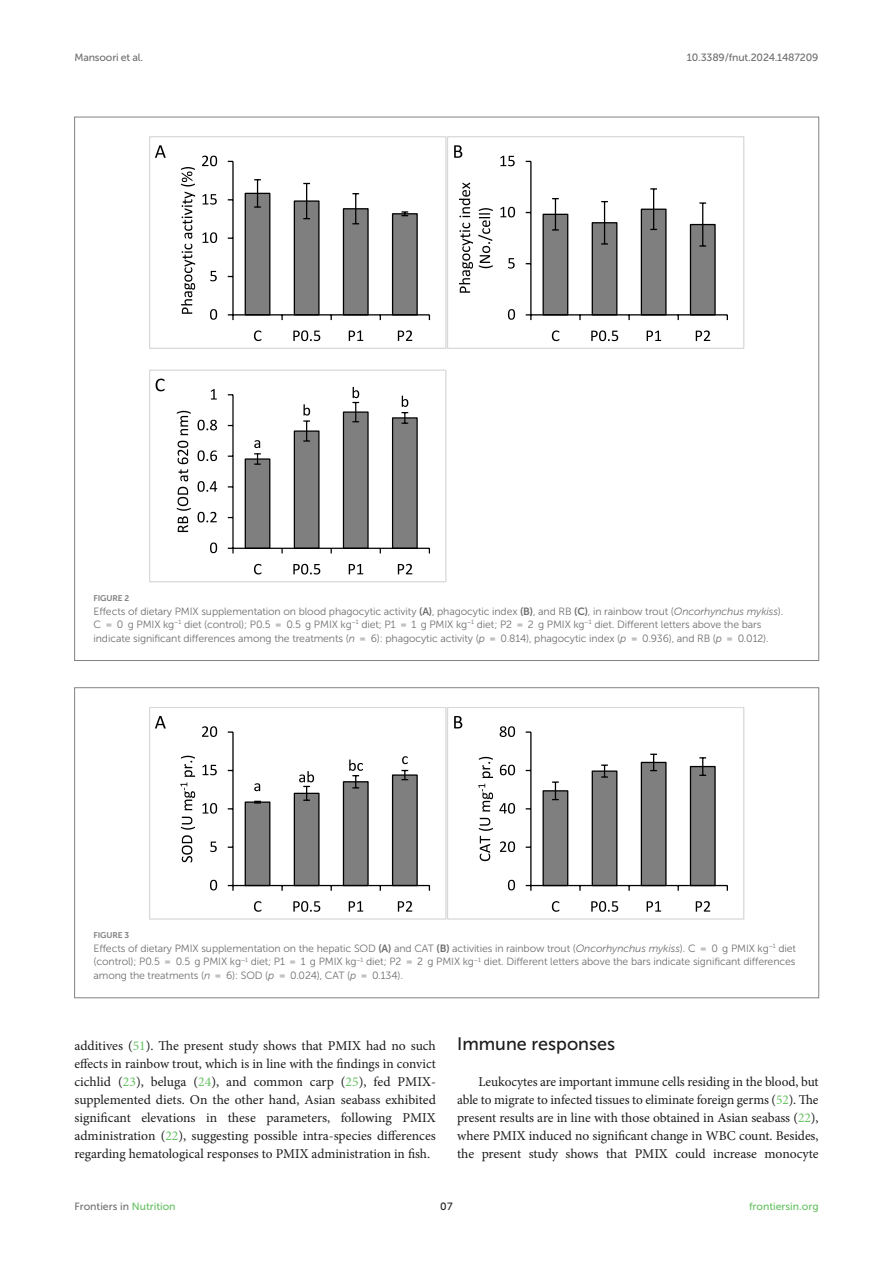
<style>
.page{position:relative;width:893px;height:1263px;background:#fff}
.page>*{position:absolute;margin:0;border:0;box-sizing:border-box;transform-origin:0 0}
.HEAD_2{font:18px "Museo Sans 500";color:#1b1c1b}
.TEXT_FLUSH{font:13.5px/18px "Minion Pro";letter-spacing:-.005em;color:#1b1c1b;text-align:justify}
.FIG_LEG{font:10.5px/13.5px "Museo Sans 300";letter-spacing:-.01em;color:#706f70}
.t1{font:10.5px "Museo Sans 500";letter-spacing:-.015em;color:#706f70}
.t2{font:10.5px "Museo Sans 500";color:#65c161}
.t3{font:10.5px "Museo Sans 500";color:#1b1c1b}
.FIG_HD{font:8.25px "Museo Sans 700";letter-spacing:-.01em;color:#7e7f7f}
.s1{font-family:"Museo Sans 700"}
.s2{font-style:italic}
.s3{color:#65c161}
</style>
<div class="page">
<hr style="left:232px;top:161px;width:2px;height:154px;background:#000">
<hr style="left:233px;top:314px;width:196px;height:1px;background:#000">
<svg style="left:228px;top:314px;width:6px;height:6px"></svg>
<svg style="left:244px;top:179px;width:174px;height:141px"></svg>
<svg style="left:210px;top:309px;width:7px;height:11px"></svg>
<svg style="left:210px;top:271px;width:7px;height:10px"></svg>
<svg style="left:202px;top:232px;width:15px;height:11px"></svg>
<svg style="left:202px;top:194px;width:15px;height:11px"></svg>
<svg style="left:202px;top:156px;width:15px;height:10px"></svg>
<svg style="left:254px;top:330px;width:7px;height:11px"></svg>
<svg style="left:293px;top:330px;width:27px;height:11px"></svg>
<svg style="left:349px;top:330px;width:14px;height:11px"></svg>
<svg style="left:398px;top:330px;width:14px;height:11px"></svg>
<svg style="left:181px;top:167px;width:14px;height:147px"></svg>
<svg style="left:155px;top:145px;width:11px;height:13px"></svg>
<div style="left:149px;top:137px;width:297px;height:212px;border:1px solid #d9d9d9"></div>
<hr style="left:530px;top:161px;width:2px;height:154px;background:#000">
<hr style="left:531px;top:314px;width:196px;height:1px;background:#000">
<svg style="left:526px;top:314px;width:6px;height:6px"></svg>
<svg style="left:542px;top:188px;width:174px;height:132px"></svg>
<svg style="left:508px;top:309px;width:7px;height:11px"></svg>
<svg style="left:508px;top:258px;width:7px;height:11px"></svg>
<svg style="left:500px;top:207px;width:15px;height:10px"></svg>
<svg style="left:500px;top:156px;width:15px;height:10px"></svg>
<svg style="left:552px;top:330px;width:7px;height:11px"></svg>
<svg style="left:591px;top:330px;width:27px;height:11px"></svg>
<svg style="left:647px;top:331px;width:14px;height:10px"></svg>
<svg style="left:696px;top:330px;width:14px;height:11px"></svg>
<svg style="left:459px;top:183px;width:34px;height:110px"></svg>
<svg style="left:454px;top:145px;width:8px;height:13px"></svg>
<div style="left:447px;top:137px;width:297px;height:212px;border:1px solid #d9d9d9"></div>
<div style="left:245px;top:459px;width:25px;height:89px;background:#7f7f7f"></div>
<div style="left:245px;top:458px;width:25px;height:91px;border:1px solid #000"></div>
<div style="left:294px;top:431px;width:25px;height:117px;background:#7f7f7f"></div>
<div style="left:294px;top:430px;width:26px;height:119px;border:1px solid #000"></div>
<div style="left:343px;top:412px;width:25px;height:136px;background:#7f7f7f"></div>
<div style="left:343px;top:411px;width:26px;height:138px;border:1px solid #000"></div>
<div style="left:393px;top:418px;width:24px;height:130px;background:#7f7f7f"></div>
<div style="left:392px;top:417px;width:26px;height:132px;border:1px solid #000"></div>
<hr style="left:232px;top:395px;width:2px;height:153px;background:#000">
<hr style="left:233px;top:548px;width:196px;height:1px;background:#000">
<svg style="left:228px;top:548px;width:6px;height:5px"></svg>
<svg style="left:254px;top:440px;width:7px;height:25px"></svg>
<svg style="left:303px;top:404px;width:7px;height:38px"></svg>
<svg style="left:352px;top:387px;width:7px;height:35px"></svg>
<svg style="left:402px;top:396px;width:6px;height:28px"></svg>
<svg style="left:210px;top:542px;width:7px;height:11px"></svg>
<svg style="left:198px;top:512px;width:19px;height:10px"></svg>
<svg style="left:198px;top:481px;width:19px;height:11px"></svg>
<svg style="left:198px;top:450px;width:19px;height:11px"></svg>
<svg style="left:198px;top:420px;width:19px;height:10px"></svg>
<svg style="left:211px;top:389px;width:6px;height:11px"></svg>
<svg style="left:254px;top:564px;width:7px;height:10px"></svg>
<svg style="left:293px;top:564px;width:27px;height:10px"></svg>
<svg style="left:349px;top:564px;width:14px;height:10px"></svg>
<svg style="left:398px;top:564px;width:14px;height:10px"></svg>
<svg style="left:177px;top:487px;width:14px;height:45px"></svg>
<svg style="left:178px;top:441px;width:10px;height:40px"></svg>
<svg style="left:177px;top:411px;width:14px;height:24px"></svg>
<svg style="left:156px;top:379px;width:9px;height:12px"></svg>
<div style="left:149px;top:369px;width:297px;height:213px;border:1px solid #d9d9d9"></div>
<hr style="left:232px;top:732px;width:2px;height:153px;background:#000">
<hr style="left:233px;top:885px;width:196px;height:1px;background:#000">
<svg style="left:228px;top:885px;width:6px;height:6px"></svg>
<svg style="left:244px;top:756px;width:174px;height:135px"></svg>
<svg style="left:210px;top:880px;width:7px;height:10px"></svg>
<svg style="left:210px;top:841px;width:7px;height:11px"></svg>
<svg style="left:202px;top:803px;width:15px;height:11px"></svg>
<svg style="left:202px;top:765px;width:15px;height:10px"></svg>
<svg style="left:202px;top:726px;width:15px;height:11px"></svg>
<svg style="left:254px;top:901px;width:7px;height:11px"></svg>
<svg style="left:293px;top:901px;width:27px;height:11px"></svg>
<svg style="left:349px;top:901px;width:14px;height:11px"></svg>
<svg style="left:398px;top:901px;width:14px;height:11px"></svg>
<svg style="left:181px;top:817px;width:14px;height:45px"></svg>
<svg style="left:180px;top:756px;width:15px;height:54px"></svg>
<svg style="left:155px;top:716px;width:11px;height:12px"></svg>
<div style="left:149px;top:707px;width:297px;height:213px;border:1px solid #d9d9d9"></div>
<hr style="left:530px;top:732px;width:2px;height:153px;background:#000">
<hr style="left:531px;top:885px;width:196px;height:1px;background:#000">
<svg style="left:526px;top:885px;width:6px;height:6px"></svg>
<svg style="left:542px;top:754px;width:174px;height:137px"></svg>
<svg style="left:508px;top:880px;width:7px;height:10px"></svg>
<svg style="left:500px;top:841px;width:15px;height:11px"></svg>
<svg style="left:499px;top:803px;width:16px;height:11px"></svg>
<svg style="left:500px;top:765px;width:15px;height:10px"></svg>
<svg style="left:500px;top:726px;width:15px;height:11px"></svg>
<svg style="left:552px;top:901px;width:7px;height:11px"></svg>
<svg style="left:591px;top:901px;width:27px;height:11px"></svg>
<svg style="left:647px;top:901px;width:14px;height:11px"></svg>
<svg style="left:696px;top:901px;width:14px;height:11px"></svg>
<svg style="left:479px;top:818px;width:14px;height:43px"></svg>
<svg style="left:478px;top:784px;width:15px;height:27px"></svg>
<svg style="left:479px;top:757px;width:14px;height:21px"></svg>
<svg style="left:454px;top:716px;width:8px;height:12px"></svg>
<div style="left:447px;top:707px;width:297px;height:213px;border:1px solid #d9d9d9"></div>
<p class="t1" style="left:74px;top:51px;width:70px">Mansoori et al.</p>
<p class="t1" style="left:687px;top:51px;width:133px">10.3389/fnut.2024.1487209</p>
<p class="FIG_HD" style="left:94px;top:594px;width:37px">FIGURE 2</p>
<p class="FIG_LEG" style="left:94px;top:604px;width:691px">Effects of dietary PMIX supplementation on blood phagocytic activity <span class="s1">(A)</span>, phagocytic index <span class="s1">(B)</span>, and RB <span class="s1">(C)</span>, in rainbow trout (<span class="s2">Oncorhynchus mykiss</span>).<br>C = 0 g PMIX kg<sup>−</sup><sup>1</sup> diet (control); P0.5 = 0.5 g PMIX kg<sup>−</sup><sup>1</sup> diet; P1 = 1 g PMIX kg<sup>−</sup><sup>1</sup> diet; P2 = 2 g PMIX kg<sup>−</sup><sup>1</sup> diet. Different letters above the bars indicate significant differences among the treatments (<span class="s2">n</span> = 6): phagocytic activity (<span class="s2">p</span> = 0.814), phagocytic index (<span class="s2">p</span> = 0.936), and RB (<span class="s2">p</span> = 0.012).</p>
<p class="FIG_HD" style="left:94px;top:931px;width:37px">FIGURE 3</p>
<p class="FIG_LEG" style="left:94px;top:941px;width:704px;text-align:justify">Effects of dietary PMIX supplementation on the hepatic SOD <span class="s1">(A)</span> and CAT <span class="s1">(B)</span> activities in rainbow trout (<span class="s2">Oncorhynchus mykiss</span>). C = 0 g PMIX kg<sup>−</sup><sup>1</sup> diet (control); P0.5 = 0.5 g PMIX kg<sup>−</sup><sup>1</sup> diet; P1 = 1 g PMIX kg<sup>−</sup><sup>1</sup> diet; P2 = 2 g PMIX kg<sup>−</sup><sup>1</sup> diet. Different letters above the bars indicate significant differences among the treatments (<span class="s2">n</span> = 6): SOD (<span class="s2">p</span> = 0.024), CAT (<span class="s2">p</span> = 0.134).</p>
<p class="TEXT_FLUSH" style="left:74px;top:1037px;width:363px">additives (<span class="s3">51</span>). The present study shows that PMIX had no such effects in rainbow trout, which is in line with the findings in convict cichlid (<span class="s3">23</span>), beluga (<span class="s3">24</span>), and common carp (<span class="s3">25</span>), fed PMIX&shy;supplemented diets. On the other hand, Asian seabass exhibited significant elevations in these parameters, following PMIX administration (<span class="s3">22</span>), suggesting possible intra-species differences regarding hematological responses to PMIX administration in fish.</p>
<p class="HEAD_2" style="left:457px;top:1034px;width:160px">Immune responses</p>
<p class="TEXT_FLUSH" style="left:457px;top:1073px;width:363px;text-indent:21px">Leukocytes are important immune cells residing in the blood, but able to migrate to infected tissues to eliminate foreign germs (<span class="s3">52</span>). The present results are in line with those obtained in Asian seabass (<span class="s3">22</span>), where PMIX induced no significant change in WBC count. Besides, the present study shows that PMIX could increase monocyte</p>
<p class="t1" style="left:74px;top:1200px;width:103px">Frontiers in <span class="s3">Nutrition</span></p>
<p class="t3" style="left:440px;top:1200px;width:14px">07</p>
<p class="t2" style="left:749px;top:1200px;width:71px">frontiersin.org</p>
</div>
